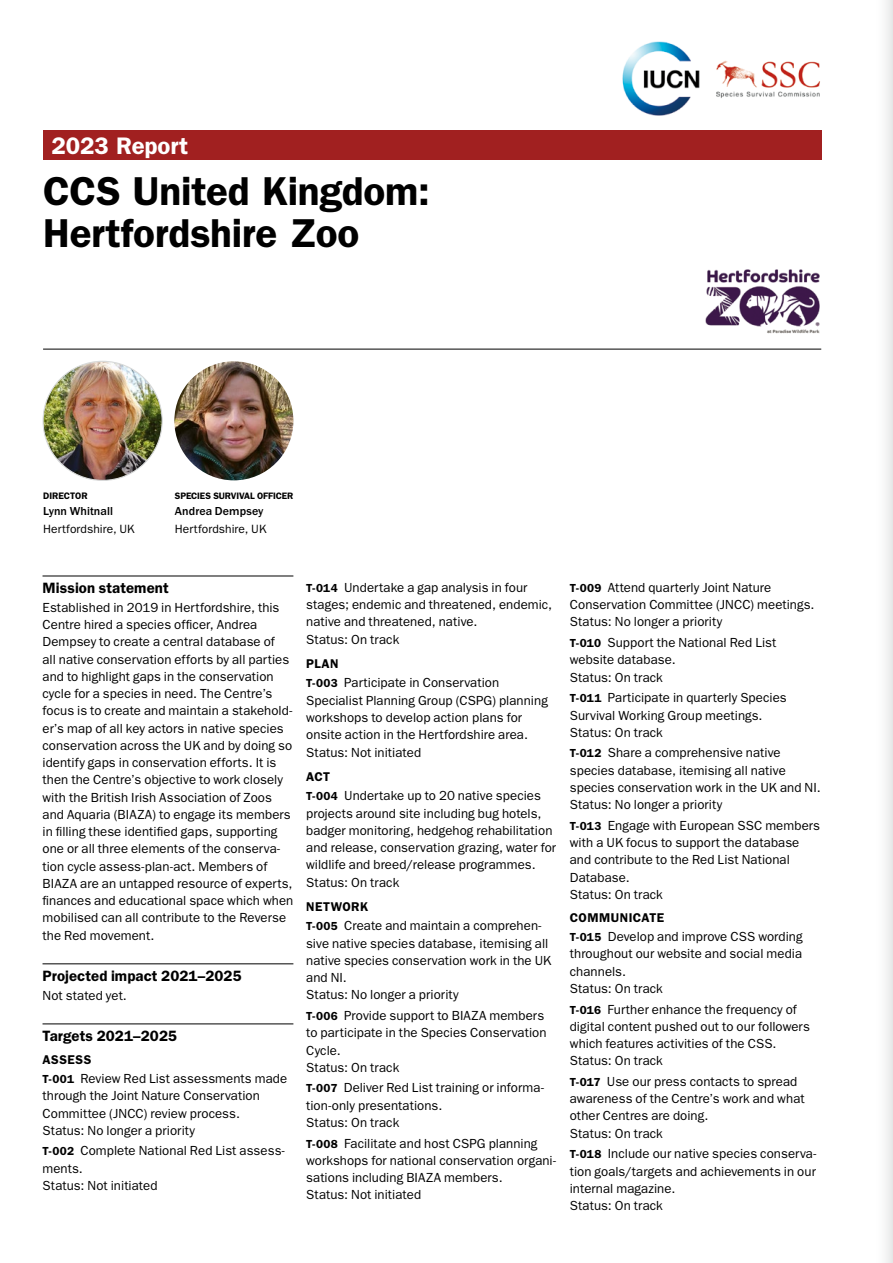
<style>
.page{position:relative;width:893px;height:1263px;background:#fff}
.page>*{position:absolute;margin:0;border:0;box-sizing:border-box;transform-origin:0 0}
.t1{font:600 40.5px/42px "ITC Franklin Gothic Std";letter-spacing:-.005em;color:#000}
.t2{font:600 24px "ITC Franklin Gothic Std";letter-spacing:-.005em;color:#fff}
.t3{font:600 15px "ITC Franklin Gothic Std";letter-spacing:.005em;color:#000}
.t4{font:13.2px/17.2px "ITC Franklin Gothic Std";letter-spacing:.005em;color:#000}
.t5{font:600 12.75px "ITC Franklin Gothic Std";letter-spacing:.035em;color:#000}
.t6{font:12px "ITC Franklin Gothic Std";letter-spacing:.005em;color:#000}
.t7{font:500 12px "ITC Franklin Gothic Std";letter-spacing:.005em;color:#000}
.t8{font:600 9.45px "ITC Franklin Gothic Std";color:#000}
.t9{font:600 9.3px "ITC Franklin Gothic Std";letter-spacing:-.01em;color:#000}
.s1{font-weight:600;font-size:11.7px}
</style>
<div class="page">
<div style="left:872px;top:0;width:21px;height:1263px;background:linear-gradient(to bottom,#f7f8f8,#f7f8f8)"></div>
<hr style="left:892px;top:0;width:1px;height:1263px;background:#e5e6e6">
<hr style="left:43px;top:576px;width:250px;height:1px;background:#000">
<hr style="left:43px;top:963px;width:250px;height:1px;background:#000">
<hr style="left:43px;top:1024px;width:250px;height:1px;background:#000">
<div style="left:43px;top:131px;width:778px;height:29px;background:#a12020"></div>
<img style="left:622px;top:41px;width:198px;height:75px">
<hr style="left:43px;top:349px;width:778px;height:1px;background:#000">
<img style="left:43px;top:361px;width:119px;height:119px;border-radius:60px">
<img style="left:174px;top:361px;width:119px;height:119px;border-radius:60px">
<img style="left:705px;top:269px;width:115px;height:65px">
<h2 class="t2" style="left:52px;top:131px;width:138px">2023 Report</h2>
<h1 class="t1" style="left:43px;top:170px;width:388px">CCS United Kingdom:<br>Hertfordshire Zoo</h1>
<p class="t8" style="left:43px;top:490px;width:46px">DIRECTOR</p>
<p class="t7" style="left:43px;top:504px;width:71px">Lynn Whitnall</p>
<p class="t6" style="left:43px;top:522px;width:93px">Hertfordshire, UK</p>
<p class="t9" style="left:175px;top:490px;width:120px">SPECIES SURVIVAL OFFICER</p>
<p class="t7" style="left:175px;top:504px;width:90px">Andrea Dempsey</p>
<p class="t6" style="left:175px;top:522px;width:93px">Hertfordshire, UK</p>
<p class="t3" style="left:43px;top:579px;width:128px">Mission statement</p>
<p class="t4" style="left:43px;top:599px;width:252px">Established in 2019 in Hertfordshire, this Centre hired a species officer, Andrea Dempsey to create a central database of<br>all native conservation efforts by all parties and to highlight gaps in the conservation cycle for a species in need. The Centre’s focus is to create and maintain a stakehold&shy;er’s map of all key actors in native species conservation across the UK and by doing so identify gaps in conservation efforts. It is then the Centre’s objective to work closely with the British Irish Association of Zoos and Aquaria (BIAZA) to engage its members in filling these identified gaps, supporting one or all three elements of the conserva&shy;tion cycle assess-plan-act. Members of BIAZA are an untapped resource of experts, finances and educational space which when mobilised can all contribute to the Reverse the Red movement.</p>
<p class="t3" style="left:43px;top:967px;width:201px">Projected impact 2021–2025</p>
<p class="t4" style="left:43px;top:987px;width:86px">Not stated yet.</p>
<p class="t3" style="left:43px;top:1027px;width:136px">Targets 2021–2025</p>
<p class="t5" style="left:43px;top:1052px;width:51px">ASSESS</p>
<p class="t4" style="left:43px;top:1070px;width:246px"><span class="s1">T-001</span> Review Red List assessments made through the Joint Nature Conservation Committee (JNCC) review process.<br>Status: No longer a priority</p>
<p class="t4" style="left:43px;top:1142px;width:244px"><span class="s1">T-002</span> Complete National Red List assess&shy;ments.<br>Status: Not initiated</p>
<p class="t4" style="left:306px;top:579px;width:247px"><span class="s1">T-014</span> Undertake a gap analysis in four stages; endemic and threatened, endemic, native and threatened, native.<br>Status: On track</p>
<p class="t5" style="left:306px;top:656px;width:34px">PLAN</p>
<p class="t4" style="left:306px;top:674px;width:243px"><span class="s1">T-003</span> Participate in Conservation Specialist Planning Group (CSPG) planning workshops to develop action plans for onsite action in the Hertfordshire area.<br>Status: Not initiated</p>
<p class="t5" style="left:306px;top:769px;width:26px">ACT</p>
<p class="t4" style="left:306px;top:787px;width:251px"><span class="s1">T-004</span> Undertake up to 20 native species projects around site including bug hotels, badger monitoring, hedgehog rehabilitation and release, conservation grazing, water for wildlife and breed/release programmes.<br>Status: On track</p>
<p class="t5" style="left:306px;top:899px;width:64px">NETWORK</p>
<p class="t4" style="left:306px;top:917px;width:247px"><span class="s1">T-005</span> Create and maintain a comprehen&shy;sive native species database, itemising all native species conservation work in the UK and NI.<br>Status: No longer a priority</p>
<p class="t4" style="left:306px;top:1007px;width:242px"><span class="s1">T-006</span> Provide support to BIAZA members to participate in the Species Conservation<br>Cycle.<br>Status: On track</p>
<p class="t4" style="left:306px;top:1079px;width:239px"><span class="s1">T-007</span> Deliver Red List training or informa&shy;tion-only presentations.<br>Status: On track</p>
<p class="t4" style="left:306px;top:1134px;width:251px"><span class="s1">T-008</span> Facilitate and host CSPG planning workshops for national conservation organi&shy;sations including BIAZA members.<br>Status: Not initiated</p>
<p class="t4" style="left:570px;top:579px;width:246px"><span class="s1">T-009</span> Attend quarterly Joint Nature<br>Conservation Committee (JNCC) meetings.<br>Status: No longer a priority</p>
<p class="t4" style="left:570px;top:634px;width:208px"><span class="s1">T-010</span> Support the National Red List website database.<br>Status: On track</p>
<p class="t4" style="left:570px;top:689px;width:218px"><span class="s1">T-011</span> Participate in quarterly Species<br>Survival Working Group meetings.<br>Status: On track</p>
<p class="t4" style="left:570px;top:744px;width:252px"><span class="s1">T-012</span> Share a comprehensive native species database, itemising all native species conservation work in the UK and NI.<br>Status: No longer a priority</p>
<p class="t4" style="left:570px;top:817px;width:252px"><span class="s1">T-013</span> Engage with European SSC members with a UK focus to support the database and contribute to the Red List National<br>Database.<br>Status: On track</p>
<p class="t5" style="left:570px;top:910px;width:96px">COMMUNICATE</p>
<p class="t4" style="left:570px;top:928px;width:234px"><span class="s1">T-015</span> Develop and improve CSS wording throughout our website and social media channels.<br>Status: On track</p>
<p class="t4" style="left:570px;top:1000px;width:242px"><span class="s1">T-016</span> Further enhance the frequency of digital content pushed out to our followers which features activities of the CSS.<br>Status: On track</p>
<p class="t4" style="left:570px;top:1073px;width:236px"><span class="s1">T-017</span> Use our press contacts to spread awareness of the Centre’s work and what other Centres are doing.<br>Status: On track</p>
<p class="t4" style="left:570px;top:1145px;width:248px"><span class="s1">T-018</span> Include our native species conserva&shy;tion goals/targets and achievements in our internal magazine.<br>Status: On track</p>
</div>
